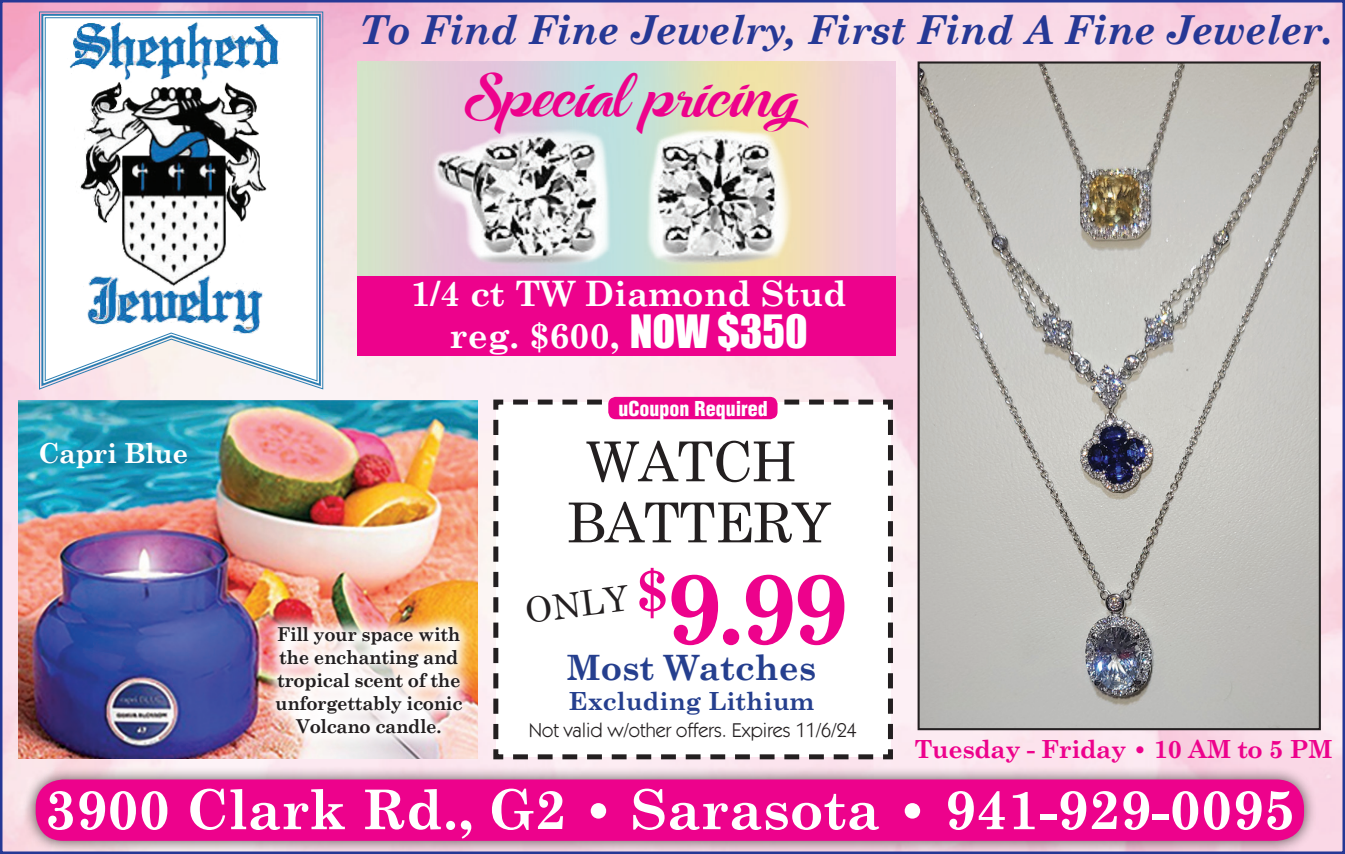
<style>
.page{position:relative;width:1345px;height:854px;background:#fff}
.page>*{position:absolute;margin:0;border:0;box-sizing:border-box;transform-origin:0 0}
.t1{font:700 99px "Century Schoolbook";color:#ed028c}
.t2{font:55px "Century Schoolbook";letter-spacing:-.02em;color:#231f20}
.t3{font:700 54.75px "Century Schoolbook";color:#fff}
.t4{font:49px "Ampera";color:#ed028c}
.t5{font:italic 700 40px "Century Schoolbook";letter-spacing:-.01em;color:#263895}
.t6{font:700 35px "Century Schoolbook";color:#fff}
.t7{font:700 35px "Century Schoolbook";color:#253f8e}
.t8{font:35px "Century Schoolbook";color:#231f20}
.t9{font:700 27.75px "Century Schoolbook";letter-spacing:-.02em;color:#fff}
.t10{font:700 25px "Century Schoolbook";letter-spacing:-.02em;color:#ed028c}
.t11{font:700 25px "Century Schoolbook";color:#253f8e}
.t12{font:20px "ITC Kabel Std";color:#231f20}
.t13{font:900 condensed 20px "Helvetica LT";color:#fff}
.t14{font:700 19.25px/23px "Century Schoolbook";letter-spacing:-.02em;color:#231f20;text-align:center;scale:.96 1}
.s1{font-family:"Impact";font-weight:400;font-size:42px}
</style>
<div class="page">
<img style="left:3px;top:3px;width:1339px;height:847px">
<div style="left:22px;top:765px;width:1295px;height:88px;background:#231f20;opacity:.75"></div>
<div style="left:36px;top:779px;width:1268px;height:61px;background:#ed028c;border-radius:27px"></div>
<svg style="left:491px;top:397px;width:404px;height:364px"></svg>
<div style="left:608px;top:397px;width:169px;height:22px;background:#ed028c;border-radius:8px"></div>
<img style="left:358px;top:61px;width:538px;height:215px">
<div style="left:358px;top:276px;width:538px;height:80px;background:#ed028c"></div>
<img style="left:18px;top:400px;width:459px;height:358px">
<img style="left:260px;top:611px;width:218px;height:138px">
<svg style="left:39px;top:11px;width:285px;height:379px"></svg>
<svg style="left:40px;top:13px;width:282px;height:374px"></svg>
<svg style="left:44px;top:17px;width:274px;height:365px"></svg>
<img style="left:68px;top:16px;width:222px;height:328px">
<img style="left:920px;top:64px;width:397px;height:663px">
<div style="left:917px;top:61px;width:403px;height:669px;border:2px solid #231f20"></div>
<p class="t5" style="left:359px;top:4px;width:976px">To Find Fine Jewelry, First Find A Fine Jeweler.</p>
<p class="t4" style="left:463px;top:60px;width:337px">Special pricing</p>
<p class="t6" style="left:410px;top:272px;width:438px">1/4 ct TW Diamond Stud</p>
<p class="t6" style="left:450px;top:314px;width:359px">reg. $600, <span class="s1">NOW $350</span></p>
<p class="t9" style="left:38px;top:436px;width:152px">Capri Blue</p>
<p class="t14" style="left:275px;top:622px;width:197px">Fill your space with the enchanting and tropical scent of the unforgettably iconic<br>Volcano candle.</p>
<p class="t13" style="left:618px;top:395px;width:151px">uCoupon Required</p>
<p class="t2" style="left:585px;top:427px;width:213px">WATCH</p>
<p class="t2" style="left:566px;top:488px;width:266px">BATTERY</p>
<p class="t1" style="left:635px;top:547px;width:215px"><sup>$</sup>9.99</p>
<p class="t7" style="left:566px;top:645px;width:251px">Most Watches</p>
<p class="t11" style="left:569px;top:685px;width:247px">Excluding Lithium</p>
<p class="t8" style="left:523px;top:588px;width:105px;rotate:-7deg">ONLY</p>
<p class="t12" style="left:529px;top:717px;width:329px">Not valid w/other offers. Expires 11/6/24</p>
<p class="t10" style="left:914px;top:733px;width:420px">Tuesday - Friday • 10 AM to 5 PM</p>
<p class="t3" style="left:45px;top:776px;width:1252px">3900 Clark Rd., G2 • Sarasota • 941-929-0095</p>
</div>
